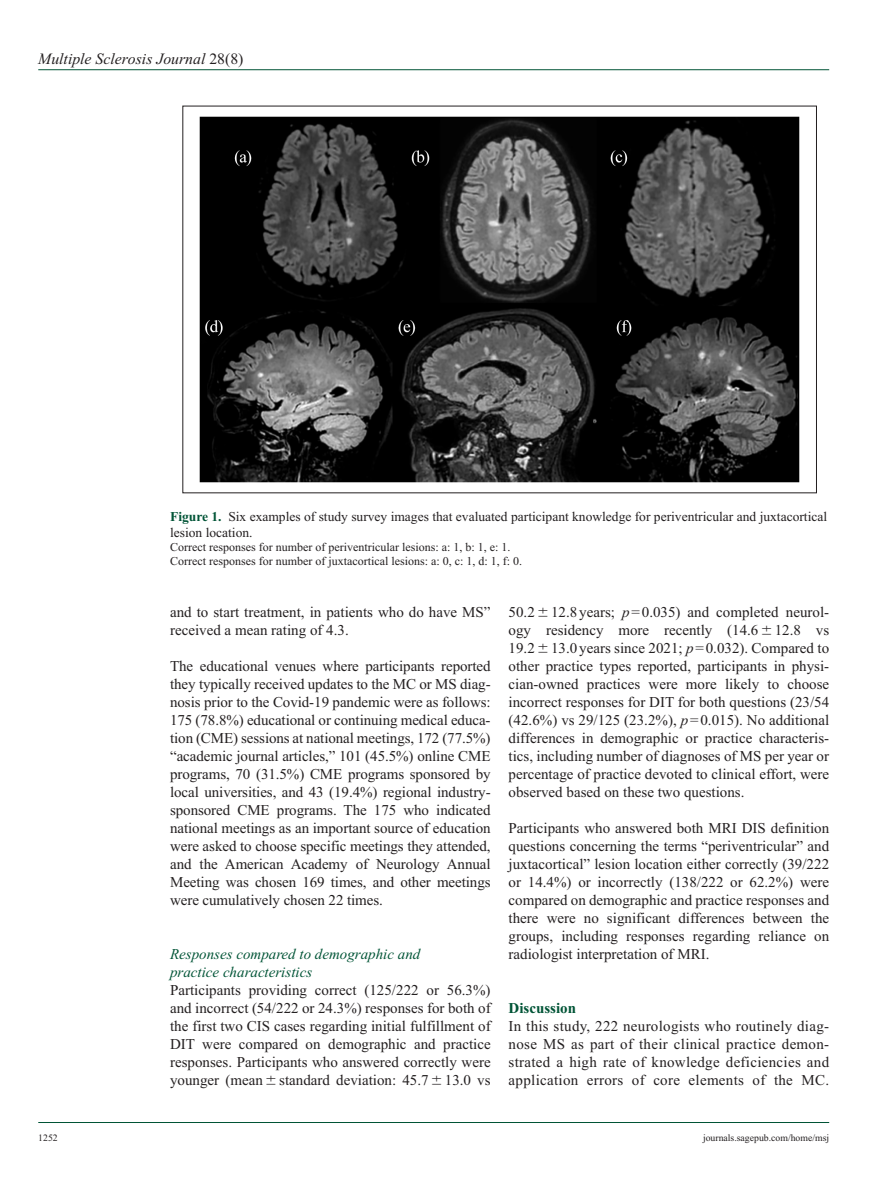
<style>
.page{position:relative;width:893px;height:1191px;background:#fff}
.page>*{position:absolute;margin:0;border:0;box-sizing:border-box;transform-origin:0 0}
.t1{font:italic 15.75px "Times New Roman";color:#231f20}
.t2{font:15px/18px "Times New Roman";color:#231f20;text-align:justify}
.t3{font:italic 15px/18px "Times New Roman";color:#015436}
.t4{font:700 15px "Times New Roman";color:#015436}
.t5{font:13.5px/15.8px "Times New Roman";color:#231f20}
.t6{font:12px/14.2px "Times New Roman";color:#231f20}
.t7{font:9.75px "Times New Roman";color:#231f20}
.s1{font-style:normal}
.s2{font-weight:700;color:#015436}
.s3{font-style:italic}
</style>
<div class="page">
<hr style="left:38px;top:69px;width:791px;height:1px;background:#015436">
<hr style="left:38px;top:1122px;width:791px;height:1px;background:#015436">
<img style="left:199px;top:116px;width:601px;height:367px">
<p class="t1" style="left:38px;top:50px;width:207px">Multiple Sclerosis Journal <span class="s1">28(8)</span></p>
<p class="t5" style="left:170px;top:508px;width:659px"><span class="s2">Figure 1.</span> Six examples of study survey images that evaluated participant knowledge for periventricular and juxtacortical lesion location.</p>
<p class="t6" style="left:170px;top:540px;width:353px">Correct responses for number of periventricular lesions: a: 1, b: 1, e: 1.<br>Correct responses for number of juxtacortical lesions: a: 0, c: 1, d: 1, f: 0.</p>
<p class="t2" style="left:170px;top:603px;width:322px">and to start treatment, in patients who do have MS” received a mean rating of 4.3.</p>
<p class="t2" style="left:170px;top:657px;width:322px">The educational venues where participants reported they typically received updates to the MC or MS diag&shy;nosis prior to the Covid-19 pandemic were as follows:<br>175 (78.8%) educational or continuing medical educa&shy;tion (CME) sessions at national meetings, 172 (77.5%) “academic journal articles,” 101 (45.5%) online CME programs, 70 (31.5%) CME programs sponsored by local universities, and 43 (19.4%) regional industry&shy;sponsored CME programs. The 175 who indicated national meetings as an important source of education were asked to choose specific meetings they attended, and the American Academy of Neurology Annual Meeting was chosen 169 times, and other meetings were cumulatively chosen 22 times.</p>
<p class="t3" style="left:170px;top:945px;width:252px">Responses compared to demographic and practice characteristics</p>
<p class="t2" style="left:170px;top:981px;width:322px">Participants providing correct (125/222 or 56.3%) and incorrect (54/222 or 24.3%) responses for both of the first two CIS cases regarding initial fulfillment of DIT were compared on demographic and practice responses. Participants who answered correctly were younger (mean standard deviation: 45.7 13.0 vs</p>
<p class="t2" style="left:509px;top:603px;width:322px">50.2 12.8 years; <span class="s3">p</span>=0.035) and completed neurol&shy;ogy residency more recently (14.6 12.8 vs 19.2 13.0years since 2021; <span class="s3">p</span>=0.032). Compared to other practice types reported, participants in physi&shy;cian-owned practices were more likely to choose incorrect responses for DIT for both questions (23/54 (42.6%) vs 29/125 (23.2%), <span class="s3">p</span>=0.015). No additional differences in demographic or practice characteris&shy;tics, including number of diagnoses of MS per year or percentage of practice devoted to clinical effort, were observed based on these two questions.</p>
<p class="t2" style="left:509px;top:819px;width:322px">Participants who answered both MRI DIS definition questions concerning the terms “periventricular” and juxtacortical” lesion location either correctly (39/222 or 14.4%) or incorrectly (138/222 or 62.2%) were compared on demographic and practice responses and there were no significant differences between the groups, including responses regarding reliance on radiologist interpretation of MRI.</p>
<p class="t4" style="left:509px;top:1000px;width:69px">Discussion</p>
<p class="t2" style="left:509px;top:1017px;width:322px">In this study, 222 neurologists who routinely diag&shy;nose MS as part of their clinical practice demon&shy;strated a high rate of knowledge deficiencies and application errors of core elements of the MC.</p>
<p class="t7" style="left:38px;top:1132px;width:21px">1252</p>
<p class="t7" style="left:703px;top:1132px;width:128px">journals.sagepub.com/home/msj</p>
</div>
